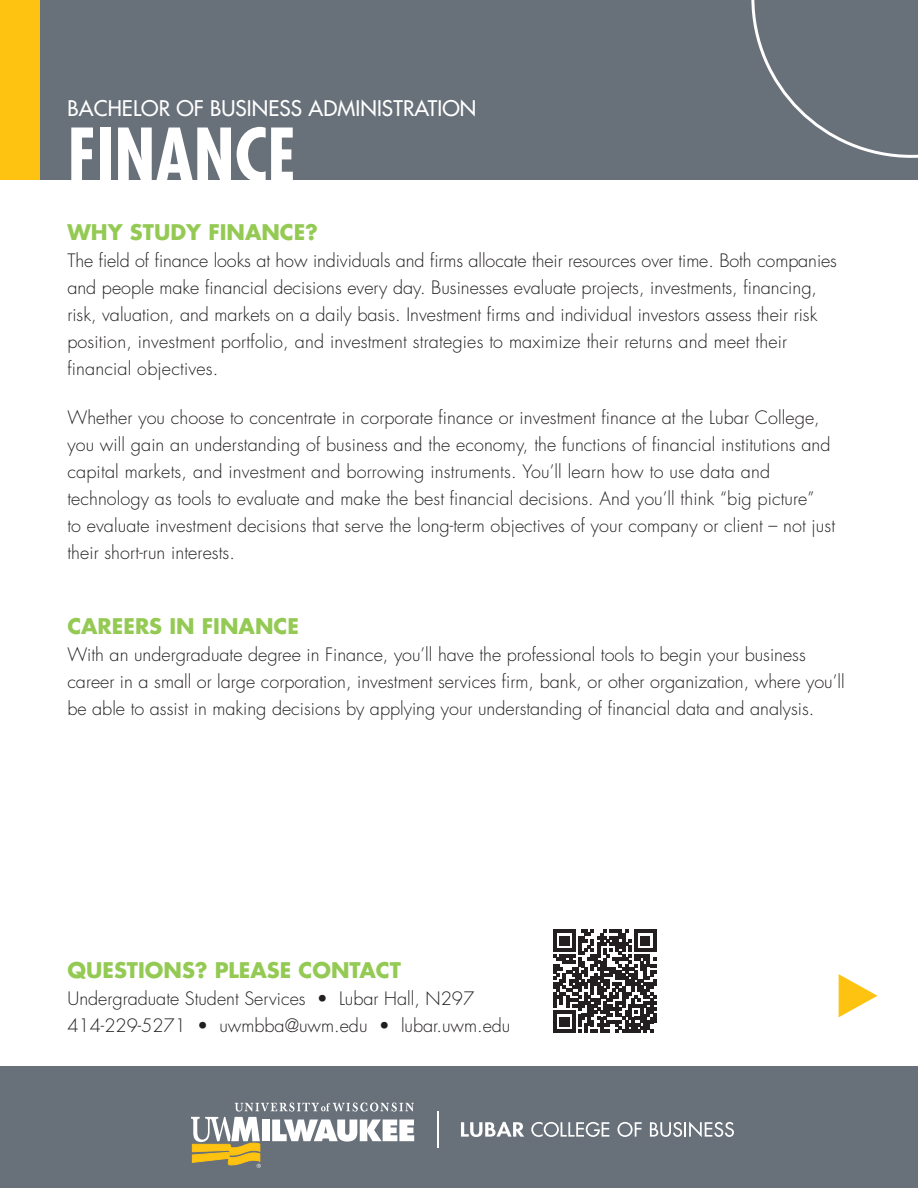
<style>
.page{position:relative;width:918px;height:1188px;background:#fff}
.page>*{position:absolute;margin:0;border:0;box-sizing:border-box;transform-origin:0 0}
.MAJOR{font:700 condensed 72px "Futura Std";color:#fff}
.Green_SubHead{font:700 21px "Futura Std";color:#94ca54}
.BACHELOR{font:500 21px "Futura Std";letter-spacing:.005em;color:#fff}
.Front_Text-Fut12_18{font:300 18px/27px "Futura Std";color:#231f20}
</style>
<div class="page">
<div style="left:40px;top:0;width:878px;height:180px;background:#687079"></div>
<div style="left:0;top:1066px;width:918px;height:122px;background:#687079"></div>
<svg style="left:751px;top:0;width:167px;height:158px"></svg>
<div style="left:0;top:0;width:40px;height:180px;background:#fec210"></div>
<svg style="left:191px;top:1102px;width:223px;height:66px"></svg>
<hr style="left:437px;top:1111px;width:1px;height:36px;background:#fff">
<svg style="left:461px;top:1122px;width:63px;height:15px"></svg>
<svg style="left:617px;top:1122px;width:25px;height:15px"></svg>
<svg style="left:650px;top:1122px;width:84px;height:15px"></svg>
<svg style="left:531px;top:1122px;width:78px;height:15px"></svg>
<svg style="left:839px;top:974px;width:39px;height:43px"></svg>
<svg style="left:554px;top:930px;width:102px;height:102px"></svg>
<p class="BACHELOR" style="left:68px;top:95px;width:410px">BACHELOR OF BUSINESS ADMINISTRATION</p>
<p class="MAJOR" style="left:68px;top:111px;width:230px">FINANCE</p>
<p class="Green_SubHead" style="left:67px;top:218px;width:252px">WHY STUDY FINANCE?</p>
<p class="Front_Text-Fut12_18" style="left:67px;top:247px;width:771px">The field of finance looks at how individuals and firms allocate their resources over time. Both companies and people make financial decisions every day. Businesses evaluate projects, investments, financing, risk, valuation, and markets on a daily basis. Investment firms and individual investors assess their risk position, investment portfolio, and investment strategies to maximize their returns and meet their financial objectives.</p>
<p class="Front_Text-Fut12_18" style="left:67px;top:404px;width:769px">Whether you choose to concentrate in corporate finance or investment finance at the Lubar College, you will gain an understanding of business and the economy, the functions of financial institutions and capital markets, and investment and borrowing instruments. You’ll learn how to use data and technology as tools to evaluate and make the best financial decisions. And you’ll think “big picture”<br>to evaluate investment decisions that serve the long-term objectives of your company or client – not just their short-run interests.</p>
<p class="Green_SubHead" style="left:67px;top:612px;width:233px">CAREERS IN FINANCE</p>
<p class="Front_Text-Fut12_18" style="left:67px;top:642px;width:779px">With an undergraduate degree in Finance, you’ll have the professional tools to begin your business career in a small or large corporation, investment services firm, bank, or other organization, where you’ll be able to assist in making decisions by applying your understanding of financial data and analysis.</p>
<p class="Green_SubHead" style="left:68px;top:956px;width:335px">QUESTIONS? PLEASE CONTACT</p>
<p class="Front_Text-Fut12_18" style="left:68px;top:985px;width:444px">Undergraduate Student Services • Lubar Hall, N297<br>414-229-5271 • uwmbba@uwm.edu • lubar.uwm.edu</p>
</div>
